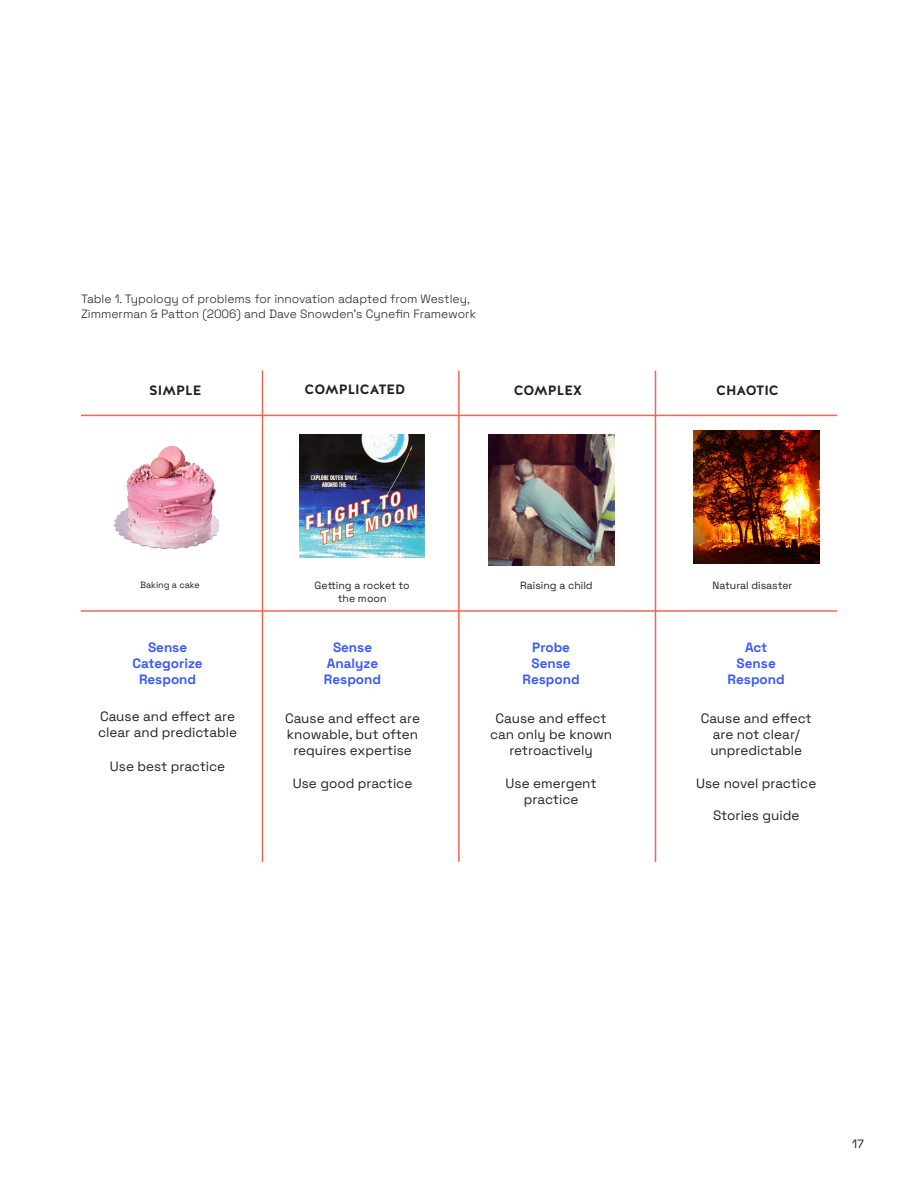
<style>
.page{position:relative;width:918px;height:1188px;background:#fff}
.page>*{position:absolute;margin:0;border:0;box-sizing:border-box;transform-origin:0 0}
.t1{font:13.5px/16.2px "Space Grotesk";color:#231f20;text-align:center}
.t2{font:700 13.5px/16.2px "Space Grotesk";color:#3b59f9;text-align:center}
.t3{font:700 13.5px "Halis GR";color:#231f20}
.t4{font:300 12px/14.4px "Space Grotesk";color:#231f20}
.t5{font:12px "Space Grotesk";color:#231f20}
.t6{font:10.5px/12.6px "Space Grotesk";color:#231f20;text-align:center}
.t7{font:9px "Space Grotesk";color:#231f20}
</style>
<div class="page">
<img style="left:113px;top:446px;width:107px;height:103px">
<img style="left:299px;top:434px;width:125px;height:124px">
<img style="left:488px;top:434px;width:126px;height:131px">
<img style="left:693px;top:430px;width:126px;height:134px">
<hr style="left:81px;top:610px;width:756px;height:2px;background:#f2664f">
<hr style="left:81px;top:415px;width:756px;height:1px;background:#f2664f">
<hr style="left:655px;top:371px;width:1px;height:491px;background:#f2664f">
<hr style="left:458px;top:371px;width:2px;height:491px;background:#f2664f">
<hr style="left:262px;top:371px;width:1px;height:491px;background:#f2664f">
<p class="t4" style="left:81px;top:291px;width:397px">Table 1. Typology of problems for innovation adapted from Westley,<br>Zimmerman &amp; Patton (2006) and Dave Snowden’s Cynefin Framework</p>
<p class="t3" style="left:149px;top:381px;width:54px">SIMPLE</p>
<p class="t3" style="left:305px;top:380px;width:102px">COMPLICATED</p>
<p class="t3" style="left:514px;top:381px;width:70px">COMPLEX</p>
<p class="t3" style="left:716px;top:381px;width:64px">CHAOTIC</p>
<p class="t7" style="left:140px;top:578px;width:61px">Baking a cake</p>
<p class="t6" style="left:315px;top:579px;width:97px">Getting a rocket to the moon</p>
<p class="t6" style="left:520px;top:579px;width:74px">Raising a child</p>
<p class="t6" style="left:712px;top:579px;width:82px">Natural disaster</p>
<p class="t2" style="left:148px;top:638px;width:41px">Sense</p>
<p class="t2" style="left:133px;top:655px;width:72px">Categorize<br>Respond</p>
<p class="t1" style="left:98px;top:707px;width:141px;text-align:left">Cause and effect are clear and predictable</p>
<p class="t1" style="left:110px;top:758px;width:117px">Use best practice</p>
<p class="t2" style="left:333px;top:638px;width:41px">Sense</p>
<p class="t2" style="left:327px;top:655px;width:53px">Analyze</p>
<p class="t2" style="left:324px;top:671px;width:59px">Respond</p>
<p class="t1" style="left:285px;top:709px;width:137px">Cause and effect are knowable, but often requires expertise</p>
<p class="t1" style="left:293px;top:774px;width:121px">Use good practice</p>
<p class="t2" style="left:532px;top:638px;width:39px">Probe</p>
<p class="t2" style="left:532px;top:655px;width:41px">Sense</p>
<p class="t2" style="left:523px;top:671px;width:59px">Respond</p>
<p class="t1" style="left:490px;top:709px;width:124px">Cause and effect can only be known retroactively</p>
<p class="t1" style="left:506px;top:774px;width:92px">Use emergent practice</p>
<p class="t2" style="left:745px;top:638px;width:24px">Act</p>
<p class="t2" style="left:737px;top:655px;width:41px">Sense</p>
<p class="t2" style="left:728px;top:671px;width:59px">Respond</p>
<p class="t1" style="left:701px;top:709px;width:112px">Cause and effect are not clear/ unpredictable</p>
<p class="t1" style="left:696px;top:774px;width:122px">Use novel practice</p>
<p class="t1" style="left:713px;top:806px;width:88px">Stories guide</p>
<p class="t5" style="left:852px;top:1135px;width:13px">17</p>
</div>
